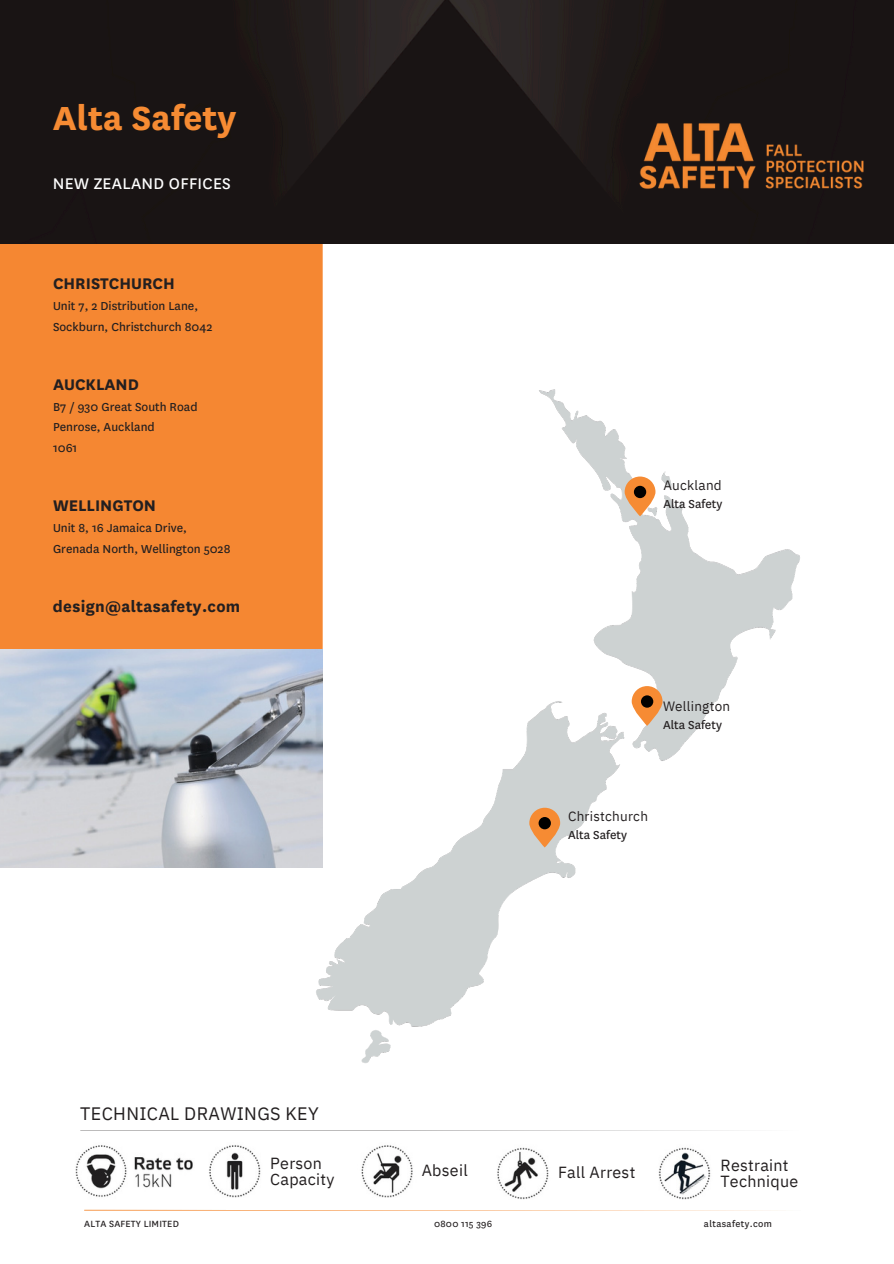
<style>
.page{position:relative;width:894px;height:1264px;background:#fff}
.page>*{position:absolute;margin:0;border:0;box-sizing:border-box;transform-origin:0 0}
.t1{font:700 39px "National";color:#f68b33}
.t2{font:700 18px "National";color:#231f20}
.t3{font:700 18px "National";letter-spacing:.02em;color:#231f20}
.t4{font:18px "IBM Plex Sans";letter-spacing:.02em;color:#231f20}
.t5{font:18px "National";letter-spacing:.02em;color:#fff}
.t6{font:16.05px/15.8px "IBM Plex Sans";letter-spacing:.015em;color:#231f20}
.t7{font:13.5px/20.2px "National";color:#231f20}
.t8{font:13.5px "IBM Plex Sans";letter-spacing:.02em;color:#231f20}
.t9{font:10.5px "National";letter-spacing:.02em;color:#231f20}
</style>
<div class="page">
<img style="left:0;top:243px;width:893px;height:820px">
<img style="left:0;top:649px;width:322px;height:218px">
<svg style="left:529px;top:807px;width:31px;height:40px"></svg>
<div style="left:538px;top:817px;width:12px;height:12px;background:#000;border-radius:50%"></div>
<svg style="left:624px;top:476px;width:31px;height:40px"></svg>
<div style="left:633px;top:486px;width:13px;height:12px;background:#000;border-radius:50%"></div>
<img style="left:497px;top:1147px;width:52px;height:52px">
<img style="left:658px;top:1147px;width:53px;height:52px">
<img style="left:75px;top:1145px;width:118px;height:52px">
<img style="left:209px;top:1145px;width:52px;height:52px">
<img style="left:361px;top:1145px;width:52px;height:52px">
<svg style="left:631px;top:686px;width:31px;height:40px"></svg>
<div style="left:640px;top:695px;width:13px;height:12px;background:#000;border-radius:50%"></div>
<hr style="left:84px;top:1209px;width:723px;height:1px;background:#f68b33">
<img style="left:0;top:0;width:893px;height:243px">
<img style="left:631px;top:113px;width:238px;height:87px">
<h5 class="t1" style="left:53px;top:95px;width:185px">Alta Safety</h5>
<p class="t5" style="left:53px;top:172px;width:179px">NEW ZEALAND OFFICES</p>
<p class="t2" style="left:53px;top:273px;width:123px">CHRISTCHURCH</p>
<p class="t7" style="left:53px;top:296px;width:161px">Unit 7, 2 Distribution Lane,<br>Sockburn, Christchurch 8042</p>
<p class="t2" style="left:53px;top:373px;width:87px">AUCKLAND</p>
<p class="t7" style="left:53px;top:397px;width:146px">B7 / 930 Great South Road<br>Penrose, Auckland<br>1061</p>
<p class="t2" style="left:53px;top:495px;width:105px">WELLINGTON</p>
<p class="t7" style="left:53px;top:518px;width:179px">Unit 8, 16 Jamaica Drive,<br>Grenada North, Wellington 5028</p>
<p class="t3" style="left:53px;top:595px;width:189px">design@altasafety.com</p>
<p class="t4" style="left:80px;top:1101px;width:240px">TECHNICAL DRAWINGS KEY</p>
<p class="t8" style="left:663px;top:476px;width:60px">Auckland</p>
<h5 class="t7" style="left:663px;top:493px;width:60px">Alta Safety</h5>
<h6 class="t8" style="left:662px;top:697px;width:69px">Wellington</h6>
<p class="t7" style="left:662px;top:715px;width:60px">Alta Safety</p>
<h3 class="t8" style="left:568px;top:807px;width:81px">Christchurch</h3>
<p class="t7" style="left:568px;top:824px;width:60px">Alta Safety</p>
<p class="t6" style="left:270px;top:1155px;width:66px">Person<br>Capacity</p>
<h5 class="t6" style="left:421px;top:1161px;width:48px">Abseil</h5>
<p class="t6" style="left:558px;top:1163px;width:79px">Fall Arrest</p>
<h5 class="t6" style="left:720px;top:1157px;width:79px">Restraint<br>Technique</h5>
<p class="t9" style="left:84px;top:1217px;width:96px">ALTA SAFETY LIMITED</p>
<h4 class="t9" style="left:434px;top:1217px;width:59px">0800 115 396</h4>
<p class="t9" style="left:703px;top:1217px;width:70px">altasafety.com</p>
</div>
